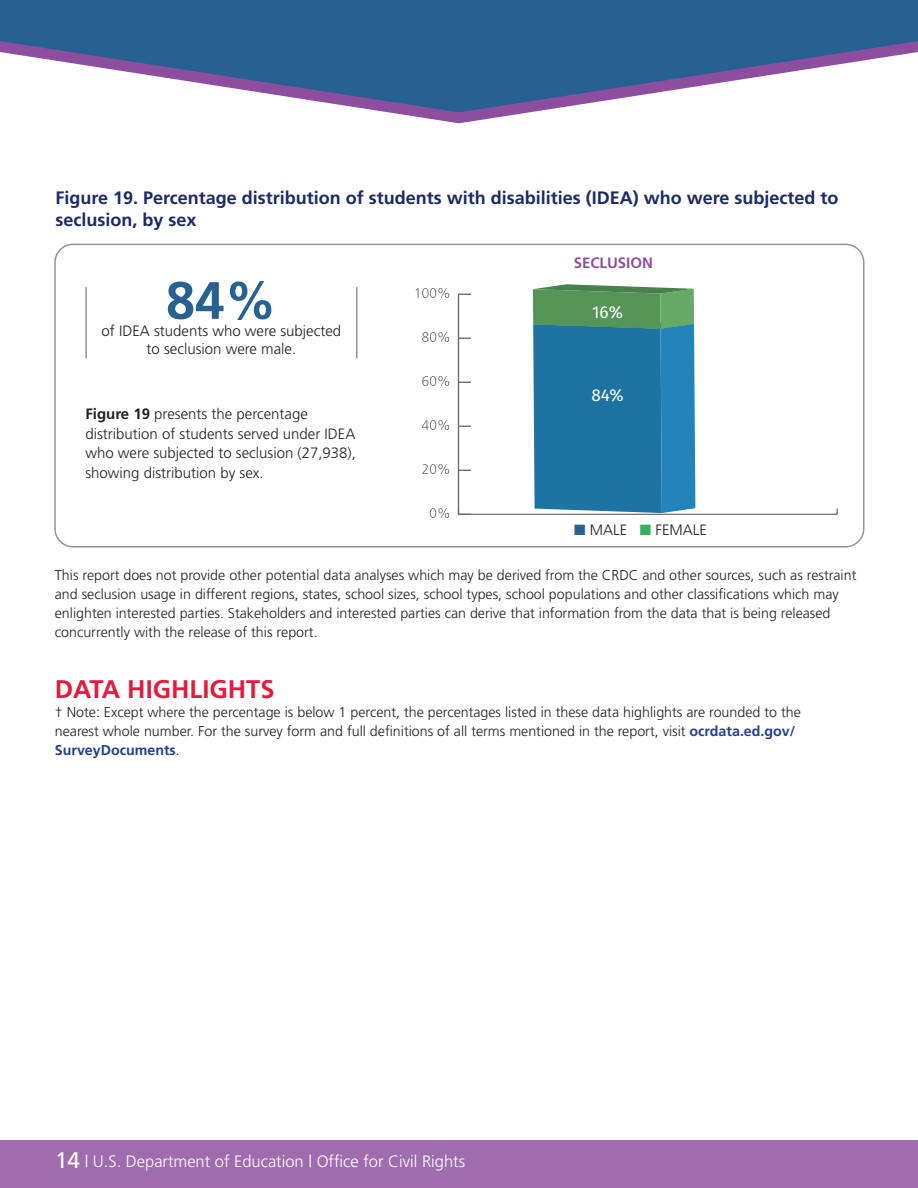
<style>
.page{position:relative;width:918px;height:1188px;background:#fff}
.page>*{position:absolute;margin:0;border:0;box-sizing:border-box;transform-origin:0 0}
.t1{font:700 52.5px "Frutiger";color:#266192}
.t2{font:700 25.5px "Frutiger";color:#e31c3d}
.t3{font:700 18px/21.6px "Frutiger";color:#1d2b65}
.t4{font:17.25px "Fira Sans";color:#fff}
.t5{font:300 16.5px "Frutiger";color:#fff}
.t6{font:300 15px/19.5px "Frutiger";color:#231f20}
.t7{font:700 15px "Frutiger";color:#8e4e9f}
.t8{font:300 14.25px/19px "Frutiger";color:#231f20}
.s1{font-weight:700}
.s2{color:#266192}
.s3{color:#37af61}
.s4{font-weight:700;color:#253f8e}
.s5{font-weight:400;font-size:22.5px}
</style>
<div class="page">
<div style="left:0;top:1140px;width:918px;height:48px;background:#9f6dae"></div>
<svg style="left:387px;top:112px;width:144px;height:11px"></svg>
<svg style="left:0;top:0;width:917px;height:112px;fill:#266192"></svg>
<svg style="left:917px;top:0;width:1px;height:53px"></svg>
<svg style="left:430px;top:508px;width:19px;height:10px"></svg>
<svg style="left:422px;top:464px;width:27px;height:10px"></svg>
<svg style="left:422px;top:420px;width:27px;height:10px"></svg>
<svg style="left:422px;top:376px;width:27px;height:10px"></svg>
<svg style="left:422px;top:332px;width:27px;height:10px"></svg>
<svg style="left:416px;top:288px;width:33px;height:10px"></svg>
<hr style="left:458px;top:294px;width:1px;height:220px;background:#6c6d70">
<svg style="left:459px;top:470px;width:12px;height:1px"></svg>
<svg style="left:459px;top:426px;width:12px;height:1px"></svg>
<svg style="left:459px;top:382px;width:12px;height:1px"></svg>
<svg style="left:459px;top:338px;width:12px;height:1px"></svg>
<svg style="left:459px;top:294px;width:12px;height:1px"></svg>
<hr style="left:458px;top:514px;width:379px;height:1px;background:#6c6d70">
<svg style="left:459px;top:508px;width:12px;height:6px"></svg>
<svg style="left:533px;top:284px;width:162px;height:229px;background:#35839d"></svg>
<div style="left:54px;top:244px;width:810px;height:304px;border:2px solid #939598;border-radius:18px"></div>
<hr style="left:85px;top:287px;width:2px;height:72px;background:#939598">
<hr style="left:356px;top:287px;width:2px;height:72px;background:#939598">
<p class="t3" style="left:55px;top:187px;width:785px">Figure 19. Percentage distribution of students with disabilities (IDEA) who were subjected to seclusion, by sex</p>
<h1 class="t1" style="left:166px;top:270px;width:112px">84%</h1>
<p class="t6" style="left:147px;top:340px;width:151px">to seclusion were male.</p>
<p class="t6" style="left:102px;top:322px;width:241px">of IDEA students who were subjected</p>
<p class="t6" style="left:85px;top:404px;width:272px"><span class="s1">Figure 19</span> presents the percentage distribution of students served under IDEA who were subjected to seclusion (27,938), showing distribution by sex.</p>
<p class="t7" style="left:574px;top:254px;width:81px">SECLUSION</p>
<p class="t4" style="left:592px;top:299px;width:32px">16%</p>
<p class="t4" style="left:591px;top:382px;width:34px">84%</p>
<p class="t6" style="left:574px;top:520px;width:134px"><span class="s2">■</span> MALE <span class="s3">■</span> FEMALE</p>
<p class="t8" style="left:55px;top:566px;width:803px">This report does not provide other potential data analyses which may be derived from the CRDC and other sources, such as restraint and seclusion usage in different regions, states, school sizes, school types, school populations and other classifications which may enlighten interested parties. Stakeholders and interested parties can derive that information from the data that is being released concurrently with the release of this report.</p>
<h2 class="t2" style="left:55px;top:674px;width:221px">DATA HIGHLIGHTS</h2>
<p class="t8" style="left:55px;top:703px;width:747px">† Note: Except where the percentage is below 1 percent, the percentages listed in these data highlights are rounded to the nearest whole number. For the survey form and full definitions of all terms mentioned in the report, visit <span class="s4">ocrdata.ed.gov/<br>SurveyDocuments</span>.</p>
<p class="t5" style="left:55px;top:1152px;width:412px"><span class="s5">14</span> | U.S. Department of Education | Office for Civil Rights</p>
</div>
